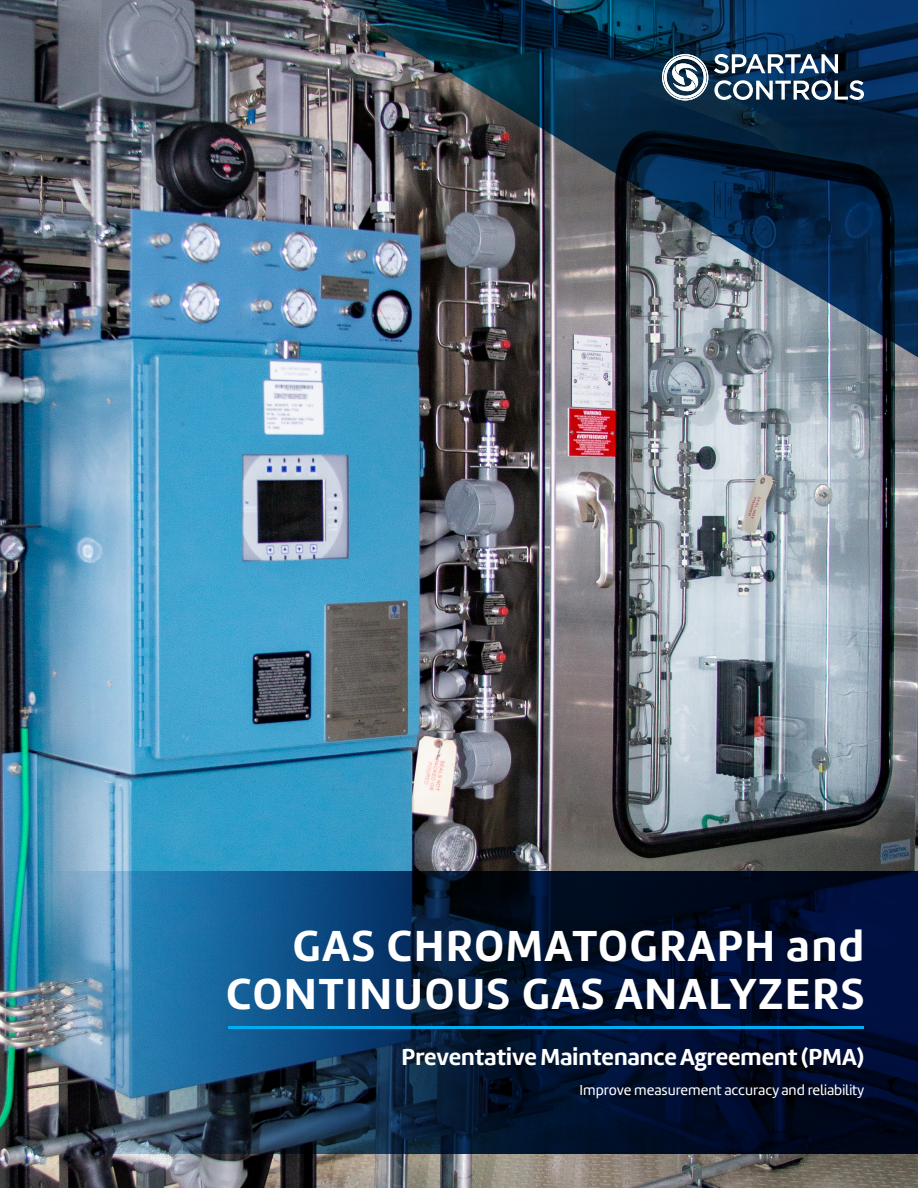
<style>
.page{position:relative;width:918px;height:1188px;background:#fff}
.page>*{position:absolute;margin:0;border:0;box-sizing:border-box;transform-origin:0 0}
.Highlight_Phrase{font:700 45px "Marine";letter-spacing:.04em;color:#fff}
.t1{font:700 24px "Marine";color:#fff}
.t2{font:15px "Marine";color:#fff}
</style>
<div class="page">
<img style="left:0;top:0;width:918px;height:1188px">
<img style="left:308px;top:0;width:610px;height:366px">
<img style="left:359px;top:0;width:156px;height:199px">
<img style="left:599px;top:202px;width:319px;height:86px">
<svg style="left:515px;top:0;width:403px;height:202px;background:#0c2c49"></svg>
<svg style="left:54px;top:872px;width:864px;height:281px;background:#112f50"></svg>
<hr style="left:228px;top:1026px;width:636px;height:3px;background:#00aeef">
<svg style="left:714px;top:54px;width:124px;height:20px"></svg>
<svg style="left:714px;top:80px;width:150px;height:20px"></svg>
<svg style="left:662px;top:54px;width:46px;height:46px"></svg>
<p class="Highlight_Phrase" style="left:293px;top:916px;width:573px">GAS CHROMATOGRAPH and</p>
<p class="Highlight_Phrase" style="left:226px;top:964px;width:639px">CONTINUOUS GAS ANALYZERS</p>
<p class="t1" style="left:402px;top:1042px;width:464px">Preventative Maintenance Agreement (PMA)</p>
<p class="t2" style="left:580px;top:1081px;width:286px">Improve measurement accuracy and reliability</p>
</div>
